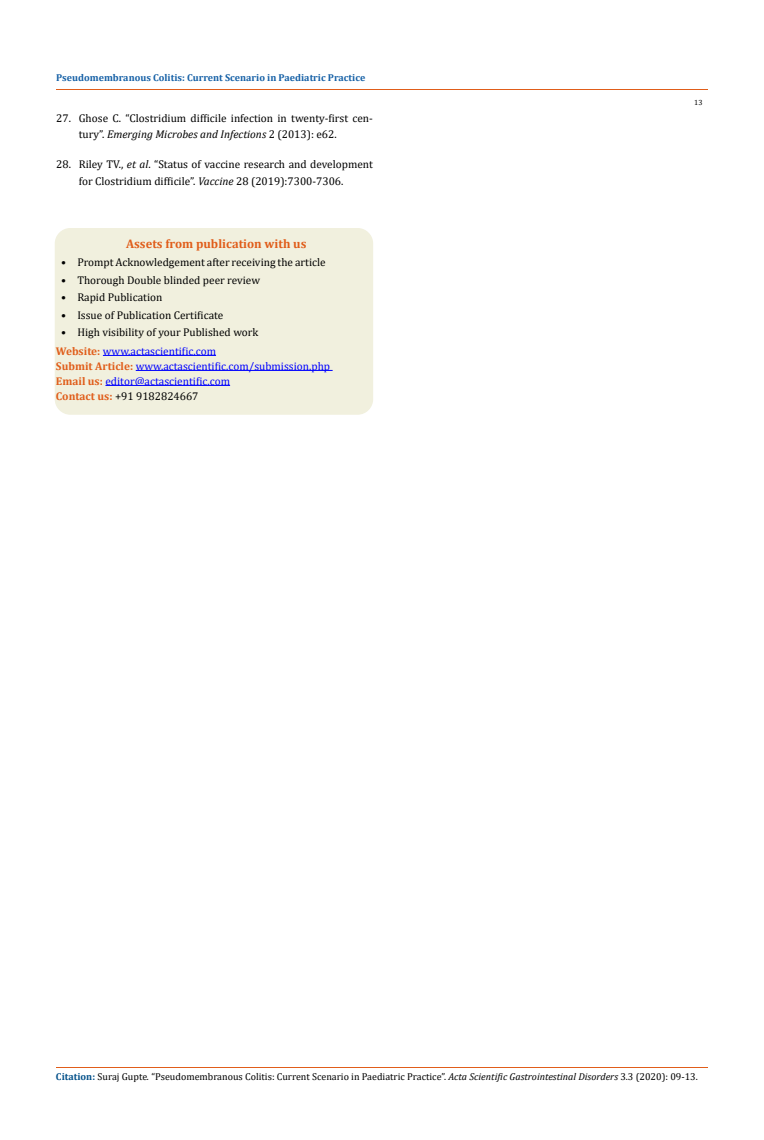
<style>
.page{position:relative;width:764px;height:1140px;background:#fff}
.page>*{position:absolute;margin:0;border:0;box-sizing:border-box;transform-origin:0 0}
.t1{font:700 12.5px "Cambria";color:#e05d1a}
.t2{font:11.25px/16.9px "Cambria";color:#000}
.t3{font:11.25px/15px "Cambria";color:#00f}
.t4{font:10px "Cambria";color:#000}
.t5{font:700 10px "Cambria";color:#1560a6}
.t6{font:7.5px "Cambria";color:#000}
.s1{font-style:italic}
.s2{font-weight:700;color:#e05d1a}
.s3{color:#000}
.s4{font-weight:700;color:#035089}
</style>
<div class="page">
<div style="left:55px;top:229px;width:317px;height:185px;background:#f1f0de;border-radius:15px"></div>
<div style="left:55px;top:228px;width:318px;height:187px;border:1px solid #f1f0de;border-radius:15px"></div>
<hr style="left:103px;top:355px;width:113px;height:1px;background:#00f">
<hr style="left:136px;top:370px;width:197px;height:1px;background:#00f">
<hr style="left:105px;top:385px;width:125px;height:1px;background:#00f">
<hr style="left:56px;top:90px;width:652px;height:1px;background:#e05d1a">
<hr style="left:56px;top:1067px;width:651px;height:1px;background:#e05d1a">
<p class="t5" style="left:56px;top:70px;width:310px">Pseudomembranous Colitis: Current Scenario in Paediatric Practice</p>
<p class="t2" style="left:79px;top:109px;width:296px;text-indent:-22px">27. Ghose C. “Clostridium difficile infection in twenty-first cen&shy;tury”. <span class="s1">Emerging Microbes and Infections</span> 2 (2013): e62.</p>
<p class="t2" style="left:79px;top:156px;width:296px;text-indent:-22px">28. Riley TV., <span class="s1">et al</span>. “Status of vaccine research and development for Clostridium difficile”. <span class="s1">Vaccine</span> 28 (2019):7300-7306.</p>
<p class="t1" style="left:126px;top:235px;width:182px">Assets from publication with us</p>
<p class="t2" style="left:61px;top:254px;width:266px">• Prompt Acknowledgement after receiving the article</p>
<p class="t2" style="left:61px;top:271px;width:201px">• Thorough Double blinded peer review</p>
<p class="t2" style="left:61px;top:289px;width:103px">• Rapid Publication</p>
<p class="t2" style="left:61px;top:306px;width:164px">• Issue of Publication Certificate</p>
<p class="t2" style="left:61px;top:324px;width:199px">• High visibility of your Published work</p>
<p class="t3" style="left:56px;top:343px;width:276px"><span class="s2">Website:</span> www.actascientific.com<br><span class="s2">Submit Article:</span> www.actascientific.com/submission.php <span class="s2">Email us:</span> editor@actascientific.com<br><span class="s2">Contact us:</span> <span class="s3">+91 9182824667</span></p>
<p class="t6" style="left:694px;top:98px;width:10px">13</p>
<p class="t4" style="left:56px;top:1071px;width:643px"><span class="s4">Citation:</span> Suraj Gupte<span class="s1">.</span> “Pseudomembranous Colitis: Current Scenario in Paediatric Practice”. <span class="s1">Acta Scientific Gastrointestinal Disorders</span> 3.3 (2020): 09-13.</p>
</div>
